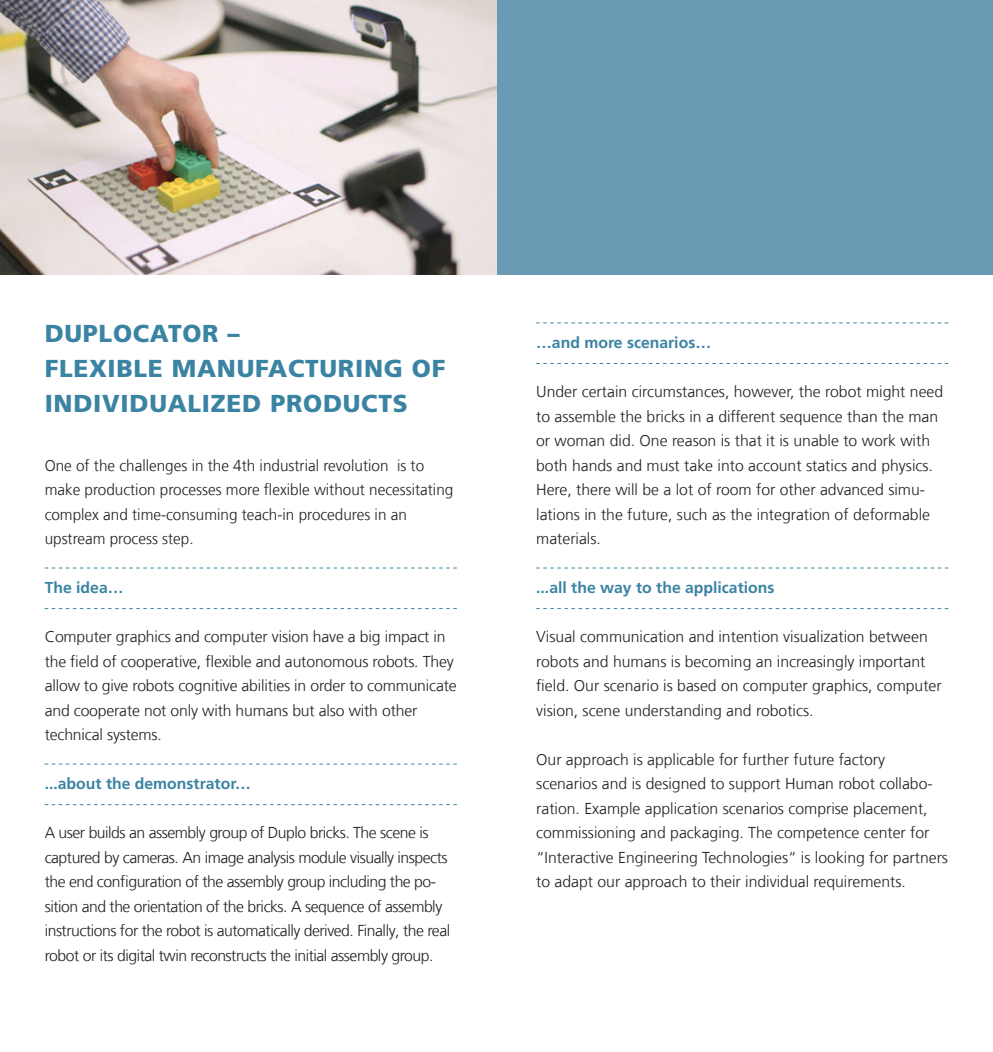
<style>
.page{position:relative;width:993px;height:1052px;background:#fff}
.page>*{position:absolute;margin:0;border:0;box-sizing:border-box;transform-origin:0 0}
.t1{font:900 24.5px/35px "Frutiger LT Com";letter-spacing:.03em;color:#3b83a2}
.t2{font:300 15.75px/24.5px "Frutiger LT Com";color:#231f20}
.t3{font:300 15.75px/24.5px "Frutiger LT Com";letter-spacing:-.03em;color:#231f20}
.t4{font:700 15.75px "Frutiger LT Com";color:#3b83a2}
</style>
<div class="page">
<div style="left:496px;top:0;width:496px;height:274px;background:#6a9ab4"></div>
<svg style="left:45px;top:567px;width:411px;height:1px"></svg>
<svg style="left:45px;top:608px;width:411px;height:1px"></svg>
<svg style="left:45px;top:763px;width:411px;height:1px"></svg>
<svg style="left:45px;top:804px;width:411px;height:1px"></svg>
<svg style="left:536px;top:322px;width:411px;height:1px"></svg>
<svg style="left:536px;top:363px;width:411px;height:1px"></svg>
<svg style="left:536px;top:567px;width:411px;height:1px"></svg>
<svg style="left:536px;top:608px;width:411px;height:1px"></svg>
<img style="left:0;top:0;width:496px;height:274px">
<h1 class="t1" style="left:45px;top:316px;width:402px">DUPLOCATOR –<br>FLEXIBLE MANUFACTURING OF<br>INDIVIDUALIZED PRODUCTS</h1>
<p class="t2" style="left:45px;top:453px;width:410px">One of the challenges in the 4th industrial revolution is to make production processes more flexible without necessitating complex and time-consuming teach-in procedures in an upstream process step.</p>
<p class="t4" style="left:45px;top:578px;width:80px">The idea…</p>
<p class="t2" style="left:45px;top:624px;width:413px">Computer graphics and computer vision have a big impact in the field of cooperative, flexible and autonomous robots. They allow to give robots cognitive abilities in order to communicate and cooperate not only with humans but also with other technical systems.</p>
<p class="t4" style="left:45px;top:774px;width:207px">...about the demonstrator…</p>
<p class="t3" style="left:45px;top:821px;width:407px">A user builds an assembly group of Duplo bricks. The scene is captured by cameras. An image analysis module visually inspects the end configuration of the assembly group including the po&shy;sition and the orientation of the bricks. A sequence of assembly instructions for the robot is automatically derived. Finally, the real robot or its digital twin reconstructs the initial assembly group.</p>
<p class="t4" style="left:536px;top:333px;width:176px">…and more scenarios…</p>
<p class="t2" style="left:536px;top:379px;width:408px">Under certain circumstances, however, the robot might need to assemble the bricks in a different sequence than the man or woman did. One reason is that it is unable to work with both hands and must take into account statics and physics.<br>Here, there will be a lot of room for other advanced simu&shy;lations in the future, such as the integration of deformable materials.</p>
<p class="t4" style="left:536px;top:578px;width:240px">...all the way to the applications</p>
<p class="t2" style="left:536px;top:625px;width:407px">Visual communication and intention visualization between robots and humans is becoming an increasingly important field. Our scenario is based on computer graphics, computer vision, scene understanding and robotics.</p>
<p class="t2" style="left:536px;top:747px;width:413px">Our approach is applicable for further future factory scenarios and is designed to support Human robot collabo&shy;ration. Example application scenarios comprise placement, commissioning and packaging. The competence center for “Interactive Engineering Technologies“ is looking for partners to adapt our approach to their individual requirements.</p>
</div>
